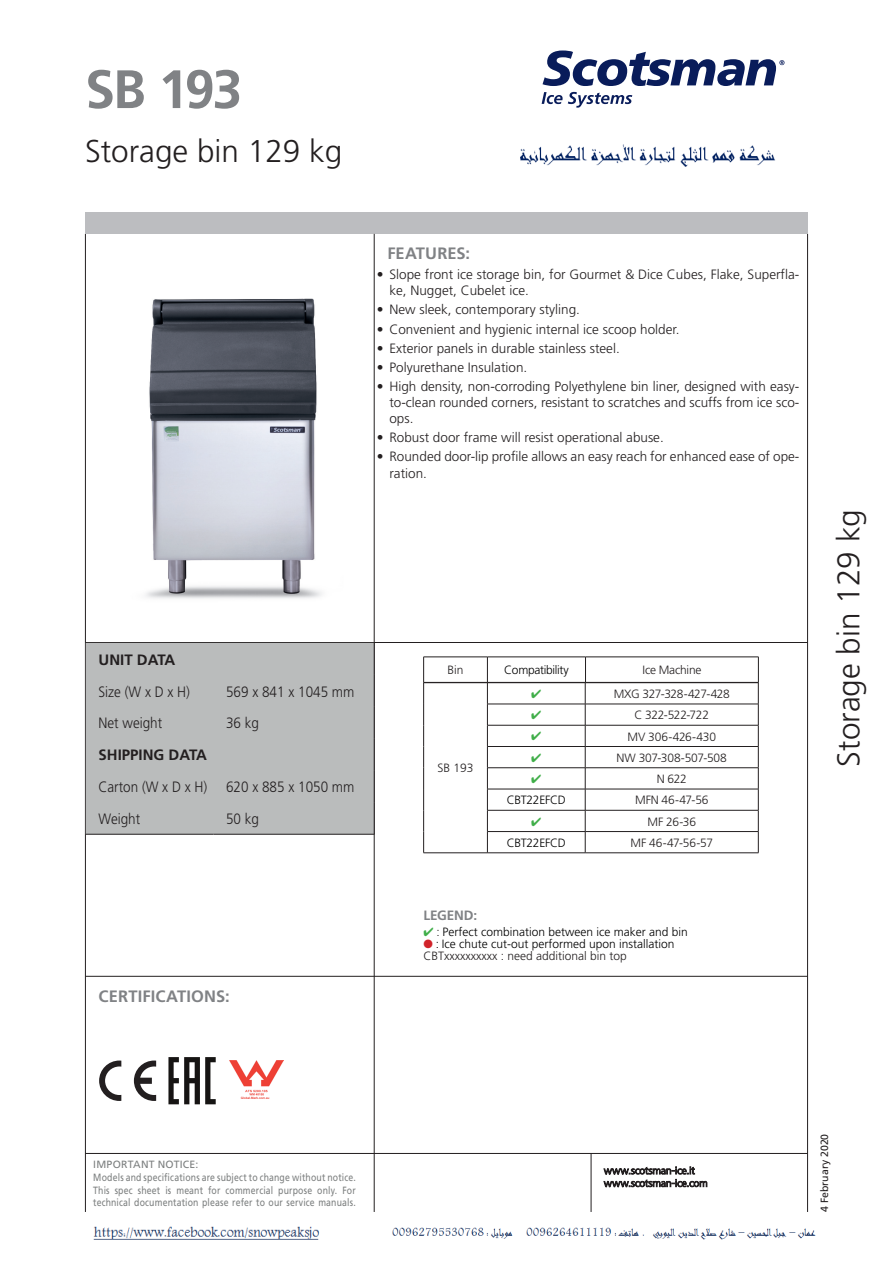
<style>
.page{position:relative;width:893px;height:1263px;background:#fff}
.page>*{position:absolute;margin:0;border:0;box-sizing:border-box;transform-origin:0 0}
.Note_fondo_pagina{font:700 54px "Frutiger";color:#808285}
.Sottotitolo{font:300 31.5px "Frutiger";color:#231f20}
.t1{font:700 16.5px "Frutiger";letter-spacing:.01em;color:#808285}
.t2{font:300 15px "Frutiger";color:#231f20;scale:.9 1}
.t3{font:700 15px "Frutiger";color:#231f20}
.t4{font:300 13.5px/16.2px "Frutiger";color:#231f20}
.Note_fondo_pagina-2{font:700 13.5px "Frutiger";letter-spacing:-.01em;color:#808285}
.Note_fondo_pagina-3{font:300 12px "Frutiger";letter-spacing:-.02em;color:#231f20}
.Tabella_testo_light{font:300 12px "Frutiger";color:#000}
.Tabella_testo_light-2{font:300 12px "Frutiger";color:#231f20}
.Tabella_testo_light-3{font:300 12px "Frutiger";letter-spacing:-.025em;color:#000}
.t5{font:10.5px/12.6px "Frutiger";letter-spacing:.02em;color:#7c7f7f}
.t6{font:10.5px "Frutiger";color:#231f20}
.s1{color:#40ae49}
.s2{color:#231f20}
.s3{color:#d1232a}
</style>
<div class="page">
<hr style="left:85px;top:234px;width:1px;height:978px;background:#231f20">
<hr style="left:807px;top:234px;width:1px;height:978px;background:#231f20">
<hr style="left:85px;top:1153px;width:722px;height:1px;background:#231f20">
<hr style="left:591px;top:1153px;width:1px;height:59px;background:#231f20">
<div style="left:85px;top:213px;width:723px;height:21px;background:#bcbdc0"></div>
<hr style="left:374px;top:234px;width:1px;height:978px;background:#231f20">
<hr style="left:85px;top:642px;width:722px;height:1px;background:#231f20">
<hr style="left:85px;top:976px;width:722px;height:1px;background:#231f20">
<svg style="left:603px;top:1166px;width:104px;height:21px"></svg>
<img style="left:145px;top:298px;width:177px;height:301px">
<div style="left:86px;top:643px;width:288px;height:191px;background:#babcbc"></div>
<hr style="left:86px;top:834px;width:127px;height:1px;background:#231f20">
<hr style="left:213px;top:834px;width:162px;height:1px;background:#231f20">
<svg style="left:134px;top:1060px;width:22px;height:41px"></svg>
<svg style="left:99px;top:1060px;width:22px;height:41px"></svg>
<svg style="left:168px;top:1057px;width:48px;height:47px"></svg>
<img style="left:230px;top:1060px;width:53px;height:38px">
<hr style="left:423px;top:852px;width:64px;height:1px;background:#231f20">
<hr style="left:487px;top:704px;width:98px;height:1px;background:#231f20">
<hr style="left:585px;top:704px;width:173px;height:1px;background:#231f20">
<hr style="left:487px;top:725px;width:98px;height:1px;background:#231f20">
<hr style="left:585px;top:725px;width:173px;height:1px;background:#231f20">
<hr style="left:487px;top:746px;width:98px;height:1px;background:#231f20">
<hr style="left:585px;top:746px;width:173px;height:1px;background:#231f20">
<hr style="left:487px;top:767px;width:98px;height:1px;background:#231f20">
<hr style="left:585px;top:767px;width:173px;height:1px;background:#231f20">
<hr style="left:487px;top:789px;width:98px;height:1px;background:#231f20">
<hr style="left:585px;top:789px;width:173px;height:1px;background:#231f20">
<hr style="left:487px;top:810px;width:98px;height:1px;background:#231f20">
<hr style="left:585px;top:810px;width:173px;height:1px;background:#231f20">
<hr style="left:487px;top:831px;width:98px;height:1px;background:#231f20">
<hr style="left:585px;top:831px;width:173px;height:1px;background:#231f20">
<hr style="left:487px;top:852px;width:98px;height:1px;background:#231f20">
<hr style="left:585px;top:852px;width:173px;height:1px;background:#231f20">
<hr style="left:423px;top:657px;width:64px;height:1px;background:#231f20">
<hr style="left:423px;top:682px;width:64px;height:1px;background:#231f20">
<hr style="left:487px;top:657px;width:98px;height:1px;background:#231f20">
<svg style="left:487px;top:657px;width:1px;height:196px"></svg>
<hr style="left:585px;top:657px;width:174px;height:1px;background:#231f20">
<svg style="left:585px;top:657px;width:1px;height:196px"></svg>
<svg style="left:758px;top:657px;width:1px;height:196px"></svg>
<hr style="left:487px;top:682px;width:98px;height:1px;background:#231f20">
<hr style="left:585px;top:682px;width:174px;height:1px;background:#231f20">
<svg style="left:423px;top:657px;width:1px;height:196px"></svg>
<svg style="left:543px;top:50px;width:241px;height:36px"></svg>
<svg style="left:542px;top:92px;width:90px;height:16px"></svg>
<img style="left:520px;top:144px;width:255px;height:23px">
<img style="left:93px;top:1226px;width:227px;height:14px">
<img style="left:392px;top:1227px;width:424px;height:13px">
<p class="Note_fondo_pagina" style="left:85px;top:58px;width:159px">SB 193</p>
<p class="Sottotitolo" style="left:85px;top:134px;width:259px">Storage bin 129 kg</p>
<p class="t1" style="left:387px;top:244px;width:84px">FEATURES:</p>
<p class="t4" style="left:389px;top:266px;width:411px;text-indent:-13px">• Slope front ice storage bin, for Gourmet &amp; Dice Cubes, Flake, Superfla&shy;ke, Nugget, Cubelet ice.</p>
<p class="t4" style="left:377px;top:302px;width:205px">• New sleek, contemporary styling.</p>
<p class="t4" style="left:377px;top:321px;width:304px">• Convenient and hygienic internal ice scoop holder.</p>
<p class="t4" style="left:377px;top:340px;width:245px">• Exterior panels in durable stainless steel.</p>
<p class="t4" style="left:377px;top:359px;width:152px">• Polyurethane Insulation.</p>
<p class="t4" style="left:389px;top:378px;width:411px;text-align:justify;text-indent:-13px">• High density, non-corroding Polyethylene bin liner, designed with easy&shy;to-clean rounded corners, resistant to scratches and scuffs from ice sco&shy;ops.</p>
<p class="t4" style="left:377px;top:430px;width:289px">• Robust door frame will resist operational abuse.</p>
<p class="t4" style="left:389px;top:449px;width:411px;text-indent:-13px">• Rounded door-lip profile allows an easy reach for enhanced ease of ope&shy;ration.</p>
<p class="t3" style="left:99px;top:651px;width:78px">UNIT DATA</p>
<p class="t2" style="left:99px;top:683px;width:103px">Size (W x D x H)</p>
<p class="t2" style="left:226px;top:683px;width:144px">569 x 841 x 1045 mm</p>
<p class="t2" style="left:99px;top:715px;width:72px">Net weight</p>
<p class="t2" style="left:226px;top:715px;width:38px">36 kg</p>
<p class="t3" style="left:99px;top:746px;width:110px">SHIPPING DATA</p>
<p class="t2" style="left:99px;top:779px;width:122px">Carton (W x D x H)</p>
<p class="t2" style="left:226px;top:779px;width:144px">620 x 885 x 1050 mm</p>
<p class="t2" style="left:99px;top:810px;width:48px">Weight</p>
<p class="t2" style="left:226px;top:810px;width:38px">50 kg</p>
<p class="t1" style="left:99px;top:987px;width:133px">CERTIFICATIONS:</p>
<p class="Tabella_testo_light-2" style="left:447px;top:663px;width:18px">Bin</p>
<p class="Tabella_testo_light-3" style="left:504px;top:663px;width:66px">Compatibility</p>
<p class="Note_fondo_pagina-3" style="left:642px;top:663px;width:61px">Ice Machine</p>
<p class="Tabella_testo_light-2" style="left:437px;top:761px;width:38px">SB 193</p>
<p class="Note_fondo_pagina-3" style="left:614px;top:687px;width:118px">MXG 327-328-427-428</p>
<p class="Note_fondo_pagina-3" style="left:634px;top:708px;width:76px">C 322-522-722</p>
<p class="Note_fondo_pagina-3" style="left:627px;top:730px;width:90px">MV 306-426-430</p>
<p class="Note_fondo_pagina-3" style="left:617px;top:751px;width:112px">NW 307-308-507-508</p>
<p class="Note_fondo_pagina-3" style="left:657px;top:772px;width:32px">N 622</p>
<p class="Tabella_testo_light-3" style="left:507px;top:793px;width:60px">CBT22EFCD</p>
<p class="Note_fondo_pagina-3" style="left:635px;top:793px;width:75px">MFN 46-47-56</p>
<p class="Note_fondo_pagina-3" style="left:647px;top:815px;width:50px">MF 26-36</p>
<p class="Tabella_testo_light-3" style="left:507px;top:836px;width:60px">CBT22EFCD</p>
<p class="Note_fondo_pagina-3" style="left:630px;top:836px;width:84px">MF 46-47-56-57</p>
<p class="Note_fondo_pagina-2" style="left:423px;top:907px;width:55px">LEGEND:</p>
<p class="Tabella_testo_light" style="left:423px;top:925px;width:266px"><span class="s1">✔</span> <span class="s2">:</span> Perfect combination between ice maker and bin</p>
<p class="Tabella_testo_light" style="left:423px;top:937px;width:252px"><span class="s3">●</span> : Ice chute cut-out performed upon installation</p>
<p class="Tabella_testo_light-2" style="left:423px;top:949px;width:205px">CBTxxxxxxxxxx : need additional bin top</p>
<p class="Sottotitolo" style="left:831px;top:766px;width:259px;rotate:-90deg">Storage bin 129 kg</p>
<p class="t5" style="left:93px;top:1158px;width:264px">IMPORTANT NOTICE:<br>Models and specifications are subject to change without notice.<br>This spec sheet is meant for commercial purpose only. For technical documentation please refer to our service manuals.</p>
<p class="t6" style="left:818px;top:1212px;width:80px;rotate:-90deg">4 February 2020</p>
</div>
